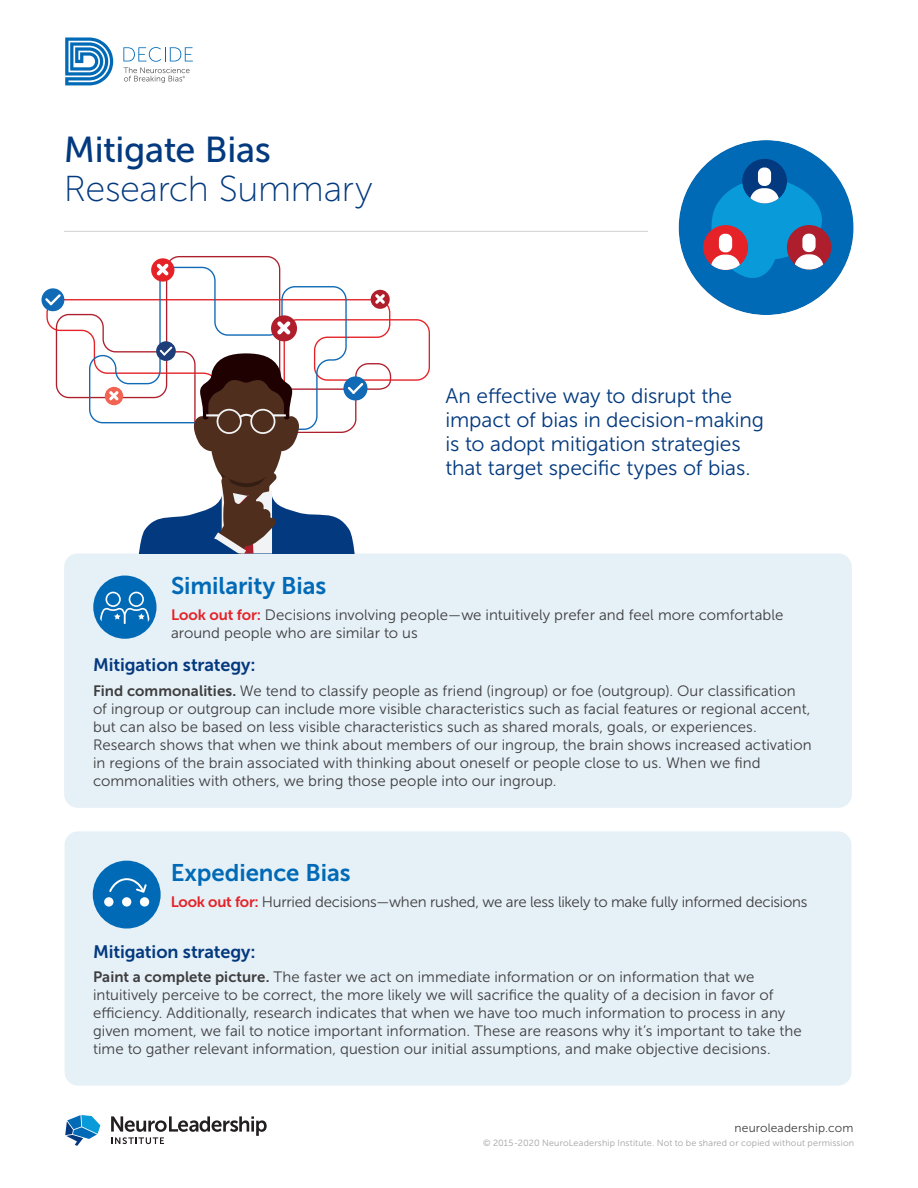
<style>
.page{position:relative;width:918px;height:1188px;background:#fff}
.page>*{position:absolute;margin:0;border:0;box-sizing:border-box;transform-origin:0 0}
.t1{font:36px "Museo Sans 100";letter-spacing:-.01em;color:#03397e}
.t2{font:36px "Museo Sans 500";letter-spacing:-.01em;color:#03397e}
.t3{font:24px "Museo Sans 700";letter-spacing:-.005em;color:#016ab6}
.t4{font:21px/24px "Museo Sans 300";letter-spacing:-.005em;color:#03397e}
.t5{font:18px "Museo Sans 700";letter-spacing:-.005em;color:#03397e}
.t6{font:15px/18px "Museo Sans 300";color:#3e3e3f}
.t7{font:15px "Museo Sans 300";letter-spacing:-.02em;color:#3e3e3f}
.t8{font:12px "Museo Sans 300";letter-spacing:.015em;color:#3e3e3f}
.t9{font:9px "Museo Sans 300";letter-spacing:.02em;color:#a0a1a5}
.s1{font-family:"Museo Sans 700";color:#e42227}
.s2{font-family:"Museo Sans 700"}
</style>
<div class="page">
<svg style="left:65px;top:1115px;width:35px;height:31px"></svg>
<svg style="left:111px;top:1116px;width:156px;height:28px"></svg>
<svg style="left:65px;top:38px;width:48px;height:47px"></svg>
<svg style="left:123px;top:47px;width:70px;height:36px"></svg>
<svg style="left:56px;top:256px;width:329px;height:43px"></svg>
<svg style="left:46px;top:299px;width:384px;height:100px"></svg>
<svg style="left:343px;top:376px;width:25px;height:24px"></svg>
<div style="left:42px;top:288px;width:22px;height:23px;background:#116ab5;border-radius:50%"></div>
<svg style="left:45px;top:294px;width:16px;height:11px"></svg>
<svg style="left:151px;top:258px;width:23px;height:24px"></svg>
<svg style="left:89px;top:264px;width:274px;height:290px"></svg>
<div style="left:371px;top:290px;width:19px;height:19px;background:#b01e2c;border-radius:50%"></div>
<svg style="left:375px;top:294px;width:10px;height:10px"></svg>
<div style="left:64px;top:554px;width:788px;height:254px;background:#e6f0f7;border-radius:14px"></div>
<hr style="left:64px;top:231px;width:584px;height:1px;background:#d1d2d4">
<div style="left:93px;top:576px;width:64px;height:63px;background:#016ab6;border-radius:50%"></div>
<svg style="left:100px;top:592px;width:49px;height:32px"></svg>
<div style="left:65px;top:831px;width:787px;height:255px;background:#e6f0f7;border-radius:14px"></div>
<div style="left:93px;top:861px;width:68px;height:68px;background:#016ab6;border-radius:50%"></div>
<div style="left:104px;top:897px;width:9px;height:10px;background:#fff;border-radius:50%"></div>
<div style="left:122px;top:897px;width:9px;height:10px;background:#fff;border-radius:50%"></div>
<div style="left:140px;top:897px;width:9px;height:10px;background:#fff;border-radius:50%"></div>
<svg style="left:109px;top:878px;width:38px;height:15px"></svg>
<div style="left:679px;top:140px;width:175px;height:175px;background:#016ab6;border-radius:50%"></div>
<div style="left:787px;top:225px;width:44px;height:45px;background:#ae1e2c;border-radius:50%"></div>
<svg style="left:703px;top:225px;width:45px;height:45px"></svg>
<div style="left:742px;top:159px;width:45px;height:44px;background:#03397e;border-radius:50%"></div>
<div style="left:758px;top:168px;width:13px;height:18px;background:#fff;border-radius:6px"></div>
<svg style="left:709px;top:179px;width:115px;height:99px"></svg>
<h1 class="t2" style="left:64px;top:130px;width:209px">Mitigate Bias</h1>
<h1 class="t1" style="left:64px;top:170px;width:310px">Research Summary</h1>
<h3 class="t4" style="left:446px;top:384px;width:320px">An effective way to disrupt the impact of bias in decision-making is to adopt mitigation strategies that target specific types of bias.</h3>
<h2 class="t3" style="left:171px;top:572px;width:157px">Similarity Bias</h2>
<p class="t6" style="left:171px;top:606px;width:614px"><span class="s1">Look out for:</span> Decisions involving people—we intuitively prefer and feel more comfortable around people who are similar to us</p>
<p class="t5" style="left:93px;top:655px;width:164px">Mitigation strategy:</p>
<p class="t6" style="left:93px;top:682px;width:720px"><span class="s2">Find commonalities.</span> We tend to classify people as friend (ingroup) or foe (outgroup). Our classification of ingroup or outgroup can include more visible characteristics such as facial features or regional accent, but can also be based on less visible characteristics such as shared morals, goals, or experiences.<br>Research shows that when we think about members of our ingroup, the brain shows increased activation in regions of the brain associated with thinking about oneself or people close to us. When we find commonalities with others, we bring those people into our ingroup.</p>
<h2 class="t3" style="left:171px;top:859px;width:181px">Expedience Bias</h2>
<p class="t7" style="left:171px;top:894px;width:638px"><span class="s1">Look out for:</span> Hurried decisions—when rushed, we are less likely to make fully informed decisions</p>
<p class="t5" style="left:93px;top:941px;width:164px">Mitigation strategy:</p>
<p class="t6" style="left:93px;top:968px;width:710px"><span class="s2">Paint a complete picture.</span> The faster we act on immediate information or on information that we intuitively perceive to be correct, the more likely we will sacrifice the quality of a decision in favor of efficiency. Additionally, research indicates that when we have too much information to process in any given moment, we fail to notice important information. These are reasons why it’s important to take the time to gather relevant information, question our initial assumptions, and make objective decisions.</p>
<p class="t8" style="left:735px;top:1121px;width:120px">neuroleadership.com</p>
<p class="t9" style="left:483px;top:1138px;width:373px">© 2015-2020 NeuroLeadership Institute. Not to be shared or copied without permission</p>
</div>
